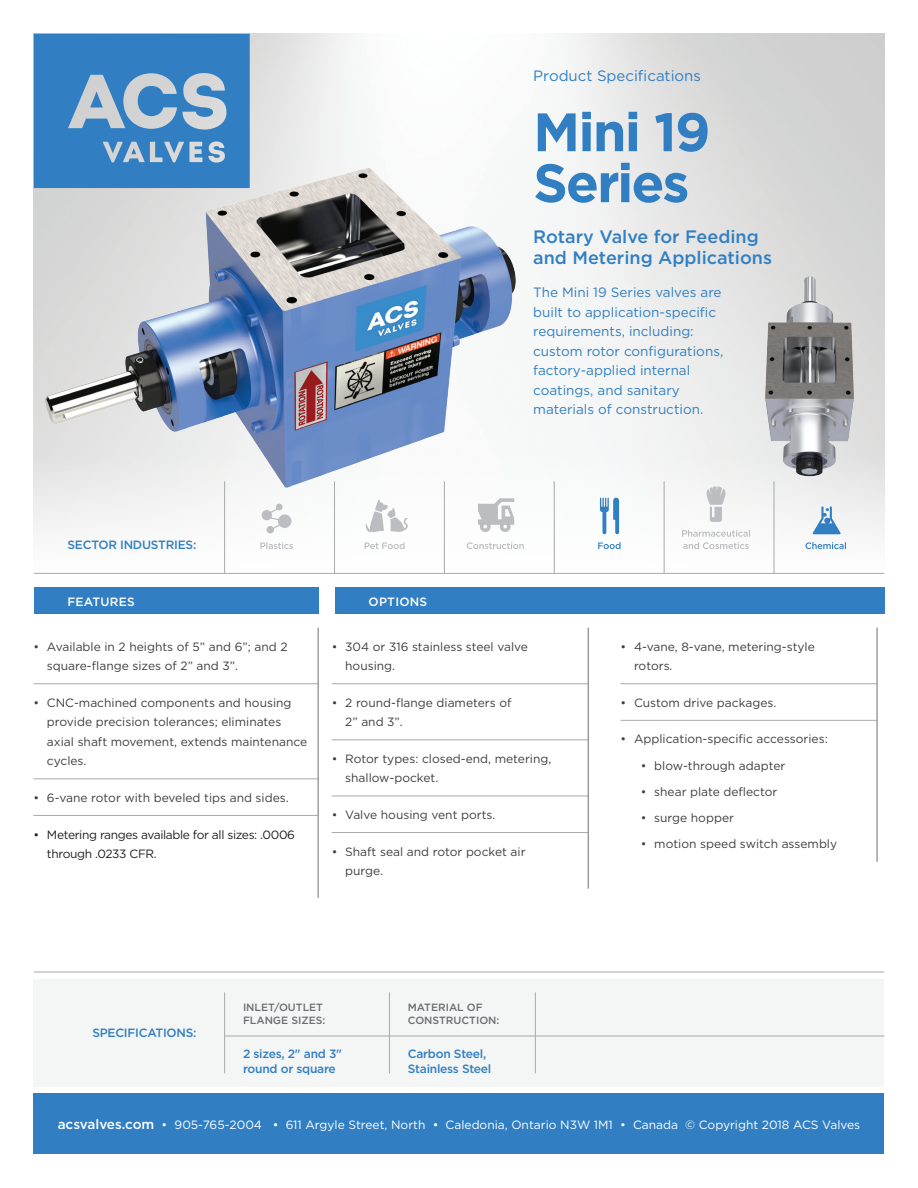
<style>
.page{position:relative;width:918px;height:1188px;background:#fff}
.page>*{position:absolute;margin:0;border:0;box-sizing:border-box;transform-origin:0 0}
.t1{font:700 54px/51px "Gotham";letter-spacing:-.035em;color:#317fc2}
.t2{font:500 18px/21px "Gotham";color:#317fc2}
.t3{font:15px "Gotham";color:#317fc2}
.t4{font:13.5px/19.5px "Gotham";color:#317fc2}
.t5{font:12px/19.5px "Gotham";color:#3e3e3f}
.t6{font:12px "Gotham";color:#fff}
.t7{font:500 12px/15px "Gotham";letter-spacing:-.02em;color:#317fc2}
.t8{font:12px/19.5px "Gotham";letter-spacing:-.03em;color:#231f20}
.t9{font:500 12px "Gotham";letter-spacing:.02em;color:#fff}
.t10{font:500 10.5px/13.5px "Gotham";color:#6c6d70}
.s1{font-weight:500;font-size:13.5px}
</style>
<div class="page">
<div style="left:33px;top:979px;width:851px;height:108px;background:#f4f5f5"></div>
<hr style="left:34px;top:573px;width:850px;height:1px;background:#a8a9ad">
<hr style="left:34px;top:972px;width:850px;height:1px;background:#a8a9ad">
<svg style="left:34px;top:34px;width:216px;height:85px;background:#5290c5"></svg>
<div style="left:33px;top:1094px;width:851px;height:60px;background:#317fc2"></div>
<div style="left:34px;top:587px;width:284px;height:27px;background:#317fc2"></div>
<hr style="left:224px;top:481px;width:1px;height:93px;background:#a8a9ad">
<hr style="left:664px;top:481px;width:1px;height:93px;background:#a8a9ad">
<hr style="left:554px;top:481px;width:1px;height:93px;background:#a8a9ad">
<hr style="left:444px;top:481px;width:1px;height:93px;background:#a8a9ad">
<hr style="left:334px;top:481px;width:1px;height:93px;background:#a8a9ad">
<hr style="left:774px;top:481px;width:1px;height:93px;background:#a8a9ad">
<svg style="left:365px;top:542px;width:40px;height:7px"></svg>
<svg style="left:365px;top:514px;width:43px;height:19px"></svg>
<svg style="left:682px;top:530px;width:68px;height:19px"></svg>
<svg style="left:703px;top:486px;width:26px;height:36px"></svg>
<svg style="left:260px;top:542px;width:33px;height:7px"></svg>
<svg style="left:262px;top:514px;width:29px;height:19px"></svg>
<svg style="left:478px;top:514px;width:36px;height:18px"></svg>
<svg style="left:467px;top:542px;width:57px;height:7px"></svg>
<svg style="left:598px;top:542px;width:23px;height:7px"></svg>
<svg style="left:600px;top:497px;width:19px;height:38px"></svg>
<svg style="left:805px;top:542px;width:41px;height:7px"></svg>
<svg style="left:813px;top:506px;width:28px;height:28px"></svg>
<hr style="left:224px;top:1036px;width:660px;height:1px;background:#a8a9ad">
<hr style="left:224px;top:992px;width:1px;height:81px;background:#a8a9ad">
<hr style="left:389px;top:992px;width:1px;height:81px;background:#a8a9ad">
<hr style="left:535px;top:992px;width:1px;height:81px;background:#a8a9ad">
<hr style="left:33px;top:683px;width:285px;height:1px;background:#a8a9ad">
<hr style="left:33px;top:778px;width:285px;height:1px;background:#a8a9ad">
<hr style="left:318px;top:628px;width:1px;height:56px;background:#6c6d70">
<hr style="left:318px;top:684px;width:1px;height:95px;background:#6c6d70">
<hr style="left:318px;top:779px;width:1px;height:36px;background:#6c6d70">
<hr style="left:318px;top:815px;width:1px;height:83px;background:#6c6d70">
<hr style="left:33px;top:815px;width:285px;height:1px;background:#a8a9ad">
<img style="left:33px;top:119px;width:556px;height:395px">
<hr style="left:332px;top:683px;width:256px;height:1px;background:#a8a9ad">
<hr style="left:332px;top:739px;width:256px;height:1px;background:#a8a9ad">
<hr style="left:332px;top:796px;width:256px;height:1px;background:#a8a9ad">
<hr style="left:332px;top:832px;width:256px;height:1px;background:#a8a9ad">
<hr style="left:588px;top:628px;width:1px;height:56px;background:#6c6d70">
<hr style="left:588px;top:684px;width:1px;height:56px;background:#6c6d70">
<hr style="left:588px;top:740px;width:1px;height:56px;background:#6c6d70">
<hr style="left:588px;top:796px;width:1px;height:37px;background:#6c6d70">
<hr style="left:588px;top:833px;width:1px;height:56px;background:#6c6d70">
<div style="left:335px;top:587px;width:549px;height:27px;background:#317fc2"></div>
<hr style="left:621px;top:683px;width:256px;height:1px;background:#a8a9ad">
<hr style="left:621px;top:720px;width:256px;height:1px;background:#a8a9ad">
<hr style="left:877px;top:628px;width:1px;height:56px;background:#6c6d70">
<hr style="left:877px;top:684px;width:1px;height:36px;background:#6c6d70">
<hr style="left:877px;top:720px;width:1px;height:142px;background:#6c6d70">
<img style="left:744px;top:273px;width:134px;height:206px">
<p class="t3" style="left:533px;top:66px;width:169px">Product Specifications</p>
<h1 class="t1" style="left:533px;top:106px;width:179px">Mini 19<br>Series</h1>
<h2 class="t2" style="left:533px;top:226px;width:240px">Rotary Valve for Feeding and Metering Applications</h2>
<p class="t4" style="left:533px;top:283px;width:192px">The Mini 19 Series valves are built to application-specific requirements, including: custom rotor configurations, factory-applied internal coatings, and sanitary materials of construction.</p>
<p class="t7" style="left:68px;top:537px;width:130px">SECTOR INDUSTRIES:</p>
<p class="t9" style="left:68px;top:593px;width:69px">FEATURES</p>
<p class="t5" style="left:47px;top:636px;width:242px;text-indent:-14px">• Available in 2 heights of 5” and 6”; and 2 square-flange sizes of 2” and 3”.</p>
<p class="t5" style="left:47px;top:693px;width:262px;text-indent:-14px">• CNC-machined components and housing provide precision tolerances; eliminates axial shaft movement, extends maintenance cycles.</p>
<p class="t5" style="left:33px;top:788px;width:257px">• 6-vane rotor with beveled tips and sides.</p>
<p class="t8" style="left:47px;top:824px;width:250px;text-indent:-14px">• Metering ranges available for all sizes: .0006 through .0233 CFR.</p>
<p class="t9" style="left:369px;top:593px;width:60px">OPTIONS</p>
<p class="t5" style="left:345px;top:636px;width:184px;text-indent:-14px">• 304 or 316 stainless steel valve housing.</p>
<p class="t5" style="left:345px;top:693px;width:168px;text-indent:-14px">• 2 round-flange diameters of<br>2” and 3”.</p>
<p class="t5" style="left:345px;top:749px;width:208px;text-indent:-14px">• Rotor types: closed-end, metering, shallow-pocket.</p>
<p class="t5" style="left:332px;top:805px;width:165px">• Valve housing vent ports.</p>
<p class="t5" style="left:345px;top:841px;width:182px;text-indent:-14px">• Shaft seal and rotor pocket air purge.</p>
<p class="t5" style="left:634px;top:636px;width:182px;text-indent:-14px">• 4-vane, 8-vane, metering-style rotors.</p>
<p class="t5" style="left:621px;top:693px;width:157px">• Custom drive packages.</p>
<p class="t5" style="left:621px;top:729px;width:209px">• Application-specific accessories:</p>
<p class="t5" style="left:641px;top:755px;width:146px">• blow-through adapter</p>
<p class="t5" style="left:641px;top:782px;width:138px">• shear plate deflector</p>
<p class="t5" style="left:641px;top:808px;width:95px">• surge hopper</p>
<p class="t5" style="left:641px;top:834px;width:198px">• motion speed switch assembly</p>
<p class="t7" style="left:92px;top:1025px;width:106px">SPECIFICATIONS:</p>
<p class="t10" style="left:243px;top:1000px;width:84px">INLET/OUTLET<br>FLANGE SIZES:</p>
<p class="t7" style="left:243px;top:1046px;width:101px">2 sizes, 2" and 3" round or square</p>
<p class="t10" style="left:408px;top:1000px;width:93px">MATERIAL OF<br>CONSTRUCTION:</p>
<p class="t7" style="left:408px;top:1046px;width:85px">Carbon Steel,<br>Stainless Steel</p>
<p class="t6" style="left:58px;top:1117px;width:804px"><span class="s1">acsvalves.com</span> • 905-765-2004 • 611 Argyle Street, North • Caledonia, Ontario N3W 1M1 • Canada © Copyright 2018 ACS Valves</p>
</div>
